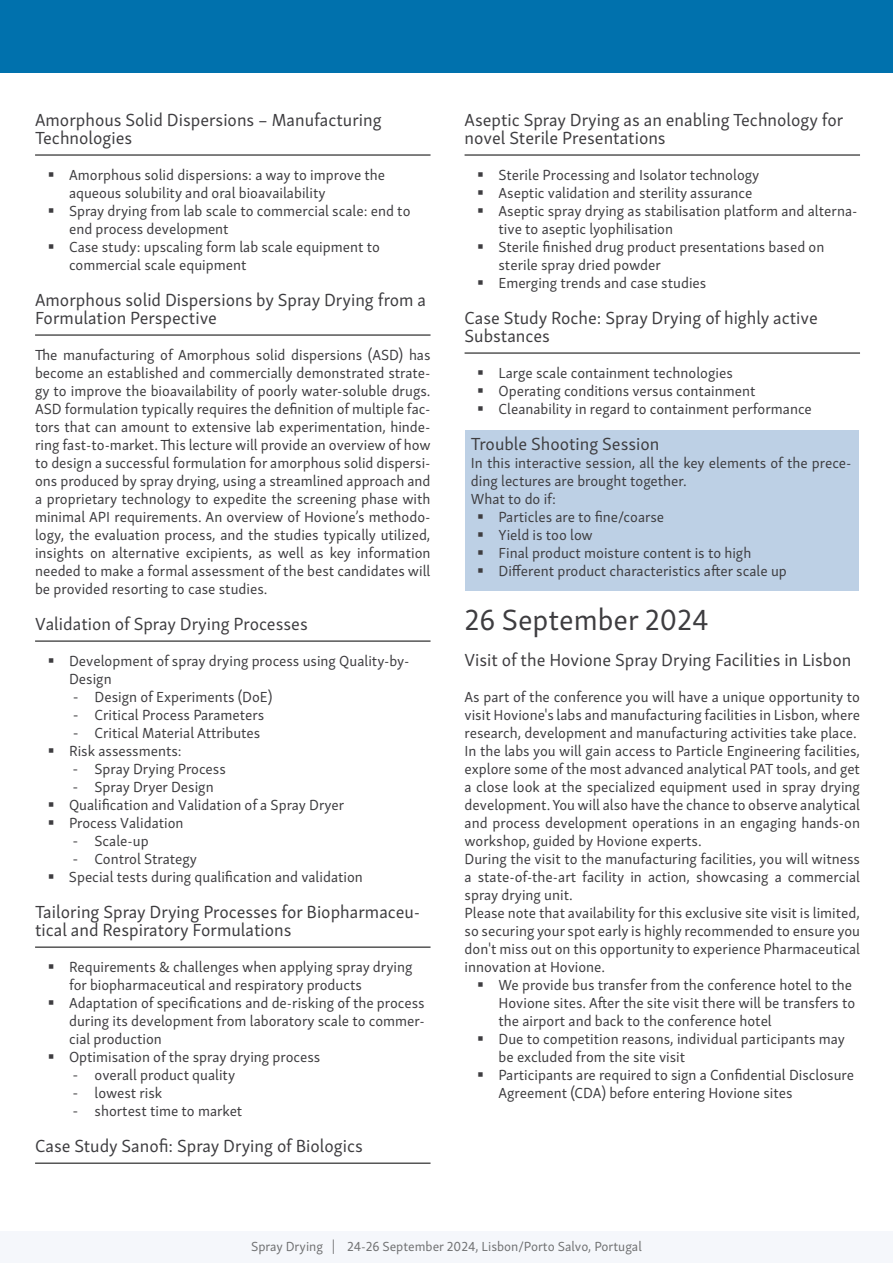
<style>
.page{position:relative;width:893px;height:1263px;background:#fff}
.page>*{position:absolute;margin:0;border:0;box-sizing:border-box;transform-origin:0 0}
.t1{font:30px "Skolar Sans Latn";color:#3e3d40}
.t2{font:18px/18px "Skolar Sans Latn";color:#3e3d40}
.t3{font:15px/18px "Skolar Sans Latn";color:#3e3d40}
.t4{font:13.5px "Skolar Sans Latn";color:#707172}
.s1{font-family:"Myriad Pro"}
</style>
<div class="page">
<div style="left:0;top:0;width:893px;height:72px;background:#0071ad"></div>
<div style="left:465px;top:430px;width:394px;height:160px;background:#bdd0e5"></div>
<hr style="left:35px;top:155px;width:396px;height:1px;background:#000">
<hr style="left:35px;top:335px;width:396px;height:1px;background:#000">
<hr style="left:35px;top:641px;width:396px;height:1px;background:#000">
<hr style="left:35px;top:947px;width:396px;height:1px;background:#000">
<hr style="left:35px;top:1163px;width:396px;height:1px;background:#000">
<hr style="left:465px;top:155px;width:395px;height:1px;background:#000">
<hr style="left:465px;top:353px;width:395px;height:1px;background:#000">
<div style="left:0;top:1231px;width:893px;height:32px;background:#f5f7fb"></div>
<p class="t2" style="left:35px;top:109px;width:348px">Amorphous Solid Dispersions – Manufacturing<br>Technologies</p>
<p class="t3" style="left:69px;top:165px;width:343px">Amorphous solid dispersions: a way to improve the aqueous solubility and oral bioavailability<br>Spray drying from lab scale to commercial scale: end to end process development<br>Case study: upscaling form lab scale equipment to commercial scale equipment</p>
<p class="t2" style="left:35px;top:289px;width:393px">Amorphous solid Dispersions by Spray Drying from a<br>Formulation Perspective</p>
<p class="t3" style="left:35px;top:345px;width:397px;text-align:justify">The manufacturing of Amorphous solid dispersions (ASD) has become an established and commercially demonstrated strate&shy;gy to improve the bioavailability of poorly water-soluble drugs.<br>ASD formulation typically requires the definition of multiple fac&shy;tors that can amount to extensive lab experimentation, hinde&shy;ring fast-to-market. This lecture will provide an overview of how to design a successful formulation for amorphous solid dispersi&shy;ons produced by spray drying, using a streamlined approach and a proprietary technology to expedite the screening phase with minimal API requirements. An overview of Hovione’s methodo&shy;logy, the evaluation process, and the studies typically utilized, insights on alternative excipients, as well as key information needed to make a formal assessment of the best candidates will be provided resorting to case studies.</p>
<p class="t2" style="left:35px;top:613px;width:274px">Validation of Spray Drying Processes</p>
<p class="t3" style="left:69px;top:651px;width:342px">Development of spray drying process using Quality-by-<br>Design</p>
<p class="t3" style="left:73px;top:687px;width:201px"><span class="s1">-</span> Design of Experiments (DoE)</p>
<p class="t3" style="left:73px;top:705px;width:192px"><span class="s1">-</span> Critical Process Parameters</p>
<p class="t3" style="left:69px;top:723px;width:193px"><span class="s1">-</span> Critical Material Attributes<br>Risk assessments:</p>
<p class="t3" style="left:73px;top:759px;width:154px"><span class="s1">-</span> Spray Drying Process</p>
<p class="t3" style="left:69px;top:777px;width:277px"><span class="s1">-</span> Spray Dryer Design<br>Qualification and Validation of a Spray Dryer<br>Process Validation</p>
<p class="t3" style="left:73px;top:831px;width:77px"><span class="s1">-</span> Scale-up</p>
<p class="t3" style="left:69px;top:849px;width:295px"><span class="s1">-</span> Control Strategy<br>Special tests during qualification and validation</p>
<p class="t2" style="left:35px;top:901px;width:387px">Tailoring Spray Drying Processes for Biopharmaceu&shy;tical and Respiratory Formulations</p>
<p class="t3" style="left:69px;top:957px;width:357px">Requirements &amp; challenges when applying spray drying for biopharmaceutical and respiratory products Adaptation of specifications and de-risking of the process during its development from laboratory scale to commer&shy;cial production<br>Optimisation of the spray drying process</p>
<p class="t3" style="left:73px;top:1065px;width:163px"><span class="s1">-</span> overall product quality</p>
<p class="t3" style="left:73px;top:1083px;width:91px"><span class="s1">-</span> lowest risk</p>
<p class="t3" style="left:73px;top:1101px;width:171px"><span class="s1">-</span> shortest time to market</p>
<p class="t2" style="left:35px;top:1135px;width:329px">Case Study Sanofi: Spray Drying of Biologics</p>
<p class="t2" style="left:465px;top:109px;width:380px">Aseptic Spray Drying as an enabling Technology for novel Sterile Presentations</p>
<p class="t3" style="left:498px;top:165px;width:360px">Sterile Processing and Isolator technology<br>Aseptic validation and sterility assurance<br>Aseptic spray drying as stabilisation platform and alterna&shy;tive to aseptic lyophilisation<br>Sterile finished drug product presentations based on sterile spray dried powder<br>Emerging trends and case studies</p>
<p class="t2" style="left:465px;top:307px;width:355px">Case Study Roche: Spray Drying of highly active<br>Substances</p>
<p class="t3" style="left:499px;top:363px;width:315px">Large scale containment technologies<br>Operating conditions versus containment<br>Cleanability in regard to containment performance</p>
<p class="t2" style="left:471px;top:433px;width:190px">Trouble Shooting Session</p>
<p class="t3" style="left:471px;top:453px;width:382px">In this interactive session, all the key elements of the prece-</p>
<p class="t3" style="left:471px;top:471px;width:217px">ding lectures are brought together.</p>
<p class="t3" style="left:471px;top:489px;width:87px">What to do if:</p>
<p class="t3" style="left:499px;top:507px;width:167px">Particles are to fine/coarse</p>
<p class="t3" style="left:499px;top:525px;width:96px">Yield is too low</p>
<p class="t3" style="left:499px;top:543px;width:254px">Final product moisture content is to high</p>
<p class="t3" style="left:498px;top:561px;width:290px">Different product characteristics after scale up</p>
<h1 class="t1" style="left:465px;top:597px;width:246px">26 September 2024</h1>
<p class="t2" style="left:465px;top:649px;width:388px">Visit of the Hovione Spray Drying Facilities in Lisbon</p>
<p class="t3" style="left:465px;top:687px;width:397px">As part of the conference you will have a unique opportunity to visit Hovione's labs and manufacturing facilities in Lisbon, where research, development and manufacturing activities take place.<br>In the labs you will gain access to Particle Engineering facilities, explore some of the most advanced analytical PAT tools, and get a close look at the specialized equipment used in spray drying development. You will also have the chance to observe analytical and process development operations in an engaging hands-on workshop, guided by Hovione experts.<br>During the visit to the manufacturing facilities, you will witness a state-of-the-art facility in action, showcasing a commercial spray drying unit.<br>Please note that availability for this exclusive site visit is limited, so securing your spot early is highly recommended to ensure you don't miss out on this opportunity to experience Pharmaceutical innovation at Hovione.</p>
<p class="t3" style="left:499px;top:975px;width:358px">We provide bus transfer from the conference hotel to the Hovione sites. After the site visit there will be transfers to the airport and back to the conference hotel<br>Due to competition reasons, individual participants may be excluded from the site visit<br>Participants are required to sign a Confidential Disclosure Agreement (CDA) before entering Hovione sites</p>
<p class="t4" style="left:251px;top:1236px;width:392px">Spray Drying | 24-26 September 2024, Lisbon/Porto Salvo, Portugal</p>
</div>
